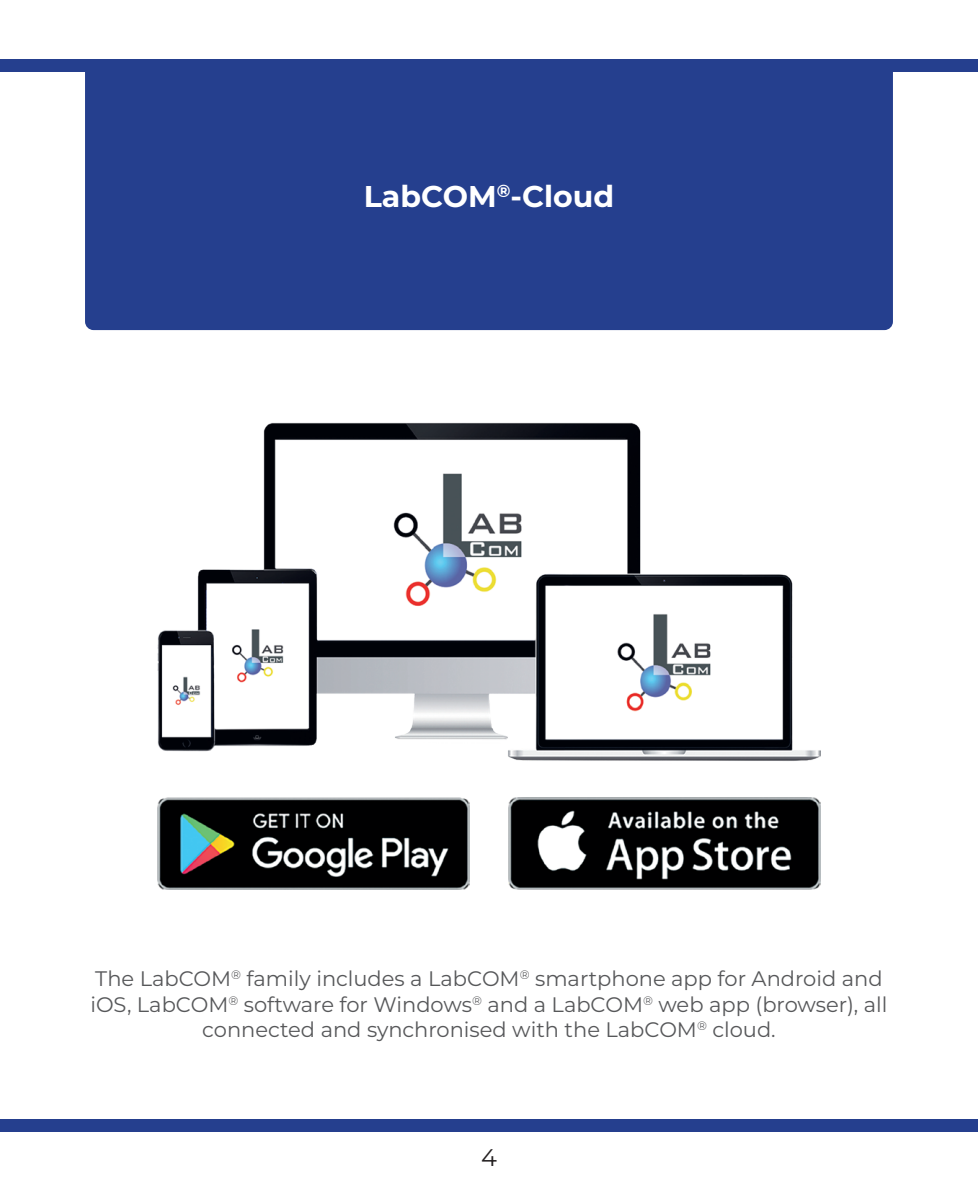
<style>
.page{position:relative;width:978px;height:1191px;background:#fff}
.page>*{position:absolute;margin:0;border:0;box-sizing:border-box;transform-origin:0 0}
.t1{font:700 30px "Montserrat";color:#fff}
.t2{font:24px "Montserrat";color:#231f20}
.t3{font:21px/25.2px "Montserrat";color:#57585a;text-align:center}
</style>
<div class="page">
<div style="left:0;top:60px;width:978px;height:12px;background:#253f8e"></div>
<div style="left:0;top:1119px;width:978px;height:12px;background:#253f8e"></div>
<div style="left:85px;top:62px;width:808px;height:268px;background:#253f8e;border-radius:9px"></div>
<img style="left:508px;top:797px;width:312px;height:92px">
<img style="left:158px;top:797px;width:311px;height:92px">
<img style="left:158px;top:422px;width:662px;height:339px">
<p class="t1" style="left:364px;top:174px;width:252px">LabCOM<sup>®</sup>-Cloud</p>
<p class="t3" style="left:90px;top:965px;width:799px">The LabCOM<sup>®</sup> family includes a LabCOM<sup>®</sup> smartphone app for Android and iOS, LabCOM<sup>®</sup> software for Windows<sup>®</sup> and a LabCOM<sup>®</sup> web app (browser), all connected and synchronised with the LabCOM<sup>®</sup> cloud.</p>
<p class="t2" style="left:481px;top:1140px;width:17px">4</p>
</div>
